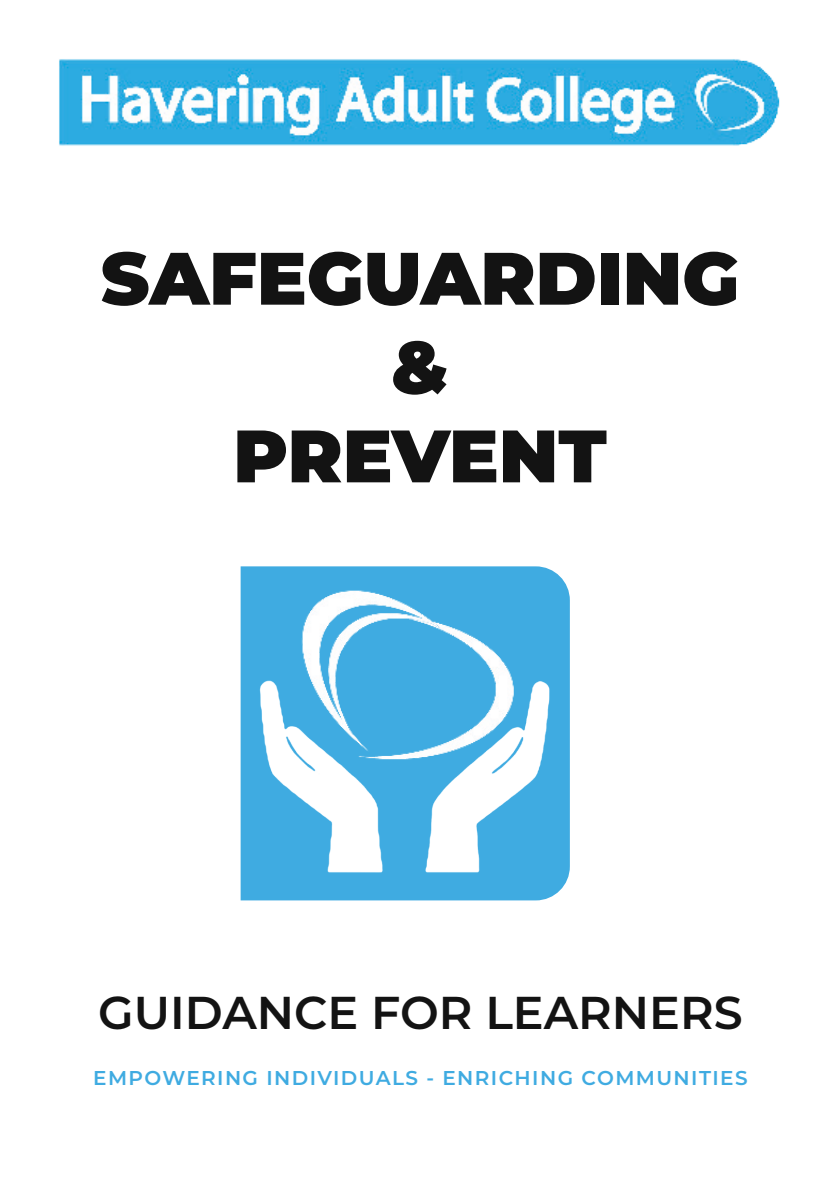
<style>
.page{position:relative;width:840px;height:1191px;background:#fff}
.page>*{position:absolute;margin:0;border:0;box-sizing:border-box;transform-origin:0 0}
.t1{font:900 74px "Montserrat";color:#131313}
.t2{font:600 46px "Montserrat";color:#131313}
.t3{font:600 20px "Montserrat";letter-spacing:.07em;color:#3fabe1}
</style>
<div class="page">
<img style="left:59px;top:59px;width:721px;height:87px">
<div style="left:240px;top:566px;width:329px;height:334px;background:#3fabe1"></div>
<img style="left:246px;top:583px;width:317px;height:294px">
<p class="t1" style="left:101px;top:223px;width:639px">SAFEGUARDING</p>
<p class="t1" style="left:391px;top:312px;width:59px">&amp;</p>
<p class="t1" style="left:233px;top:400px;width:375px">PREVENT</p>
<p class="t2" style="left:98px;top:980px;width:645px">GUIDANCE FOR LEARNERS</p>
<p class="t3" style="left:93px;top:1063px;width:655px">EMPOWERING INDIVIDUALS - ENRICHING COMMUNITIES</p>
</div>
